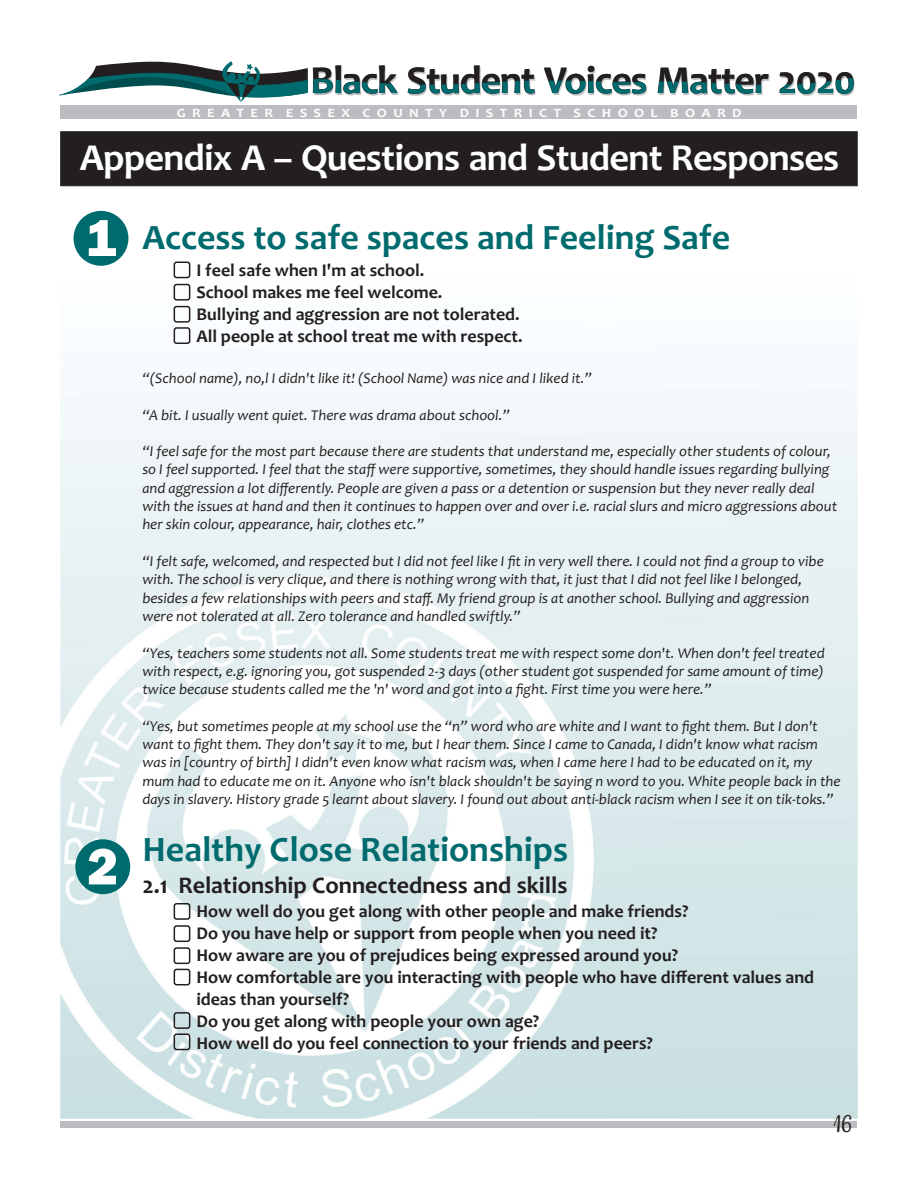
<style>
.page{position:relative;width:918px;height:1188px;background:#fff}
.page>*{position:absolute;margin:0;border:0;box-sizing:border-box;transform-origin:0 0}
.t1{font:800 53.1px "Franklin Gothic";color:#fff}
.t2{font:700 39.75px "Candara";letter-spacing:-.025em;color:#231f20}
.t3{font:700 38.4px "Candara";letter-spacing:-.02em;color:#fff}
.t4{font:700 36px "Candara";color:#006b6e}
.t5{font:30.75px "Cookie";color:#231f20;scale:.84 1}
.t6{font:700 24px "Candara";color:#231f20}
.t7{font:700 18px/21.9px "Candara";color:#231f20}
.t8{font:italic 15px/18.3px "Candara";color:#231f20}
.t9{font:700 12.75px "Candara";color:#fff;scale:1.14 1}
</style>
<div class="page">
<img style="left:61px;top:186px;width:797px;height:932px">
<svg style="left:59px;top:61px;width:795px;height:41px"></svg>
<div style="left:60px;top:106px;width:797px;height:13px;background:#bbbdc0"></div>
<div style="left:61px;top:1121px;width:796px;height:6px;background:#bbbdc0"></div>
<div style="left:60px;top:131px;width:798px;height:55px;background:#231f20"></div>
<div style="left:74px;top:211px;width:54px;height:55px;background:#006b6e;border-radius:50%"></div>
<div style="left:174px;top:262px;width:16px;height:16px;border:2px solid #231f20;border-radius:2px"></div>
<div style="left:174px;top:903px;width:16px;height:17px;border:2px solid #231f20;border-radius:2px"></div>
<div style="left:174px;top:284px;width:16px;height:17px;border:2px solid #231f20;border-radius:2px"></div>
<div style="left:174px;top:925px;width:16px;height:17px;border:2px solid #231f20;border-radius:2px"></div>
<div style="left:174px;top:306px;width:16px;height:17px;border:2px solid #231f20;border-radius:2px"></div>
<div style="left:174px;top:947px;width:16px;height:17px;border:2px solid #231f20;border-radius:2px"></div>
<div style="left:174px;top:1012px;width:16px;height:17px;border:2px solid #231f20;border-radius:2px"></div>
<div style="left:174px;top:327px;width:16px;height:17px;border:2px solid #231f20;border-radius:2px"></div>
<div style="left:174px;top:969px;width:16px;height:16px;border:2px solid #231f20;border-radius:2px"></div>
<div style="left:174px;top:1033px;width:16px;height:17px;border:2px solid #231f20;border-radius:2px"></div>
<div style="left:75px;top:839px;width:55px;height:55px;background:#006b6e;border-radius:50%"></div>
<h2 class="t2" style="left:310px;top:64px;width:547px">Black Student Voices Matter 2020</h2>
<p class="t9" style="left:177px;top:107px;width:497px">G R E A T E R E S S E X C O U N T Y D I S T R I C T S C H O O L B O A R D</p>
<h3 class="t3" style="left:80px;top:142px;width:761px">Appendix A – Questions and Student Responses</h3>
<h1 class="t1" style="left:85px;top:219px;width:33px">1</h1>
<h1 class="t1" style="left:87px;top:847px;width:33px">2</h1>
<h3 class="t4" style="left:142px;top:223px;width:589px">Access to safe spaces and Feeling Safe</h3>
<p class="t7" style="left:196px;top:261px;width:328px">I feel safe when I'm at school.<br>School makes me feel welcome.<br>Bullying and aggression are not tolerated.<br>All people at school treat me with respect.</p>
<p class="t8" style="left:142px;top:370px;width:451px">“(School name), no,l I didn't like it! (School Name) was nice and I liked it.”</p>
<p class="t8" style="left:142px;top:407px;width:369px">“A bit. I usually went quiet. There was drama about school.”</p>
<p class="t8" style="left:142px;top:444px;width:696px">“I feel safe for the most part because there are students that understand me, especially other students of colour, so I feel supported. I feel that the staff were supportive, sometimes, they should handle issues regarding bullying and aggression a lot differently. People are given a pass or a detention or suspension but they never really deal with the issues at hand and then it continues to happen over and over i.e. racial slurs and micro aggressions about her skin colour, appearance, hair, clothes etc.”</p>
<p class="t8" style="left:142px;top:554px;width:683px">“I felt safe, welcomed, and respected but I did not feel like I fit in very well there. I could not find a group to vibe with. The school is very clique, and there is nothing wrong with that, it just that I did not feel like I belonged, besides a few relationships with peers and staff. My friend group is at another school. Bullying and aggression were not tolerated at all. Zero tolerance and handled swiftly.”</p>
<p class="t8" style="left:142px;top:645px;width:684px;text-align:justify">“Yes, teachers some students not all. Some students treat me with respect some don't. When don't feel treated with respect, e.g. ignoring you, got suspended 2-3 days (other student got suspended for same amount of time) twice because students called me the 'n' word and got into a fight. First time you were here.”</p>
<p class="t8" style="left:142px;top:718px;width:700px">“Yes, but sometimes people at my school use the “n” word who are white and I want to fight them. But I don't want to fight them. They don't say it to me, but I hear them. Since I came to Canada, I didn't know what racism was in [country of birth] I didn't even know what racism was, when I came here I had to be educated on it, my mum had to educate me on it. Anyone who isn't black shouldn't be saying n word to you. White people back in the days in slavery. History grade 5 learnt about slavery. I found out about anti-black racism when I see it on tik-toks.”</p>
<h3 class="t4" style="left:142px;top:835px;width:427px">Healthy Close Relationships</h3>
<h3 class="t6" style="left:142px;top:876px;width:427px">2.1 Relationship Connectedness and skills</h3>
<p class="t7" style="left:196px;top:902px;width:619px">How well do you get along with other people and make friends?<br>Do you have help or support from people when you need it?<br>How aware are you of prejudices being expressed around you?<br>How comfortable are you interacting with people who have different values and ideas than yourself?<br>Do you get along with people your own age?<br>How well do you feel connection to your friends and peers?</p>
<h3 class="t5" style="left:833px;top:1108px;width:25px">16</h3>
</div>
